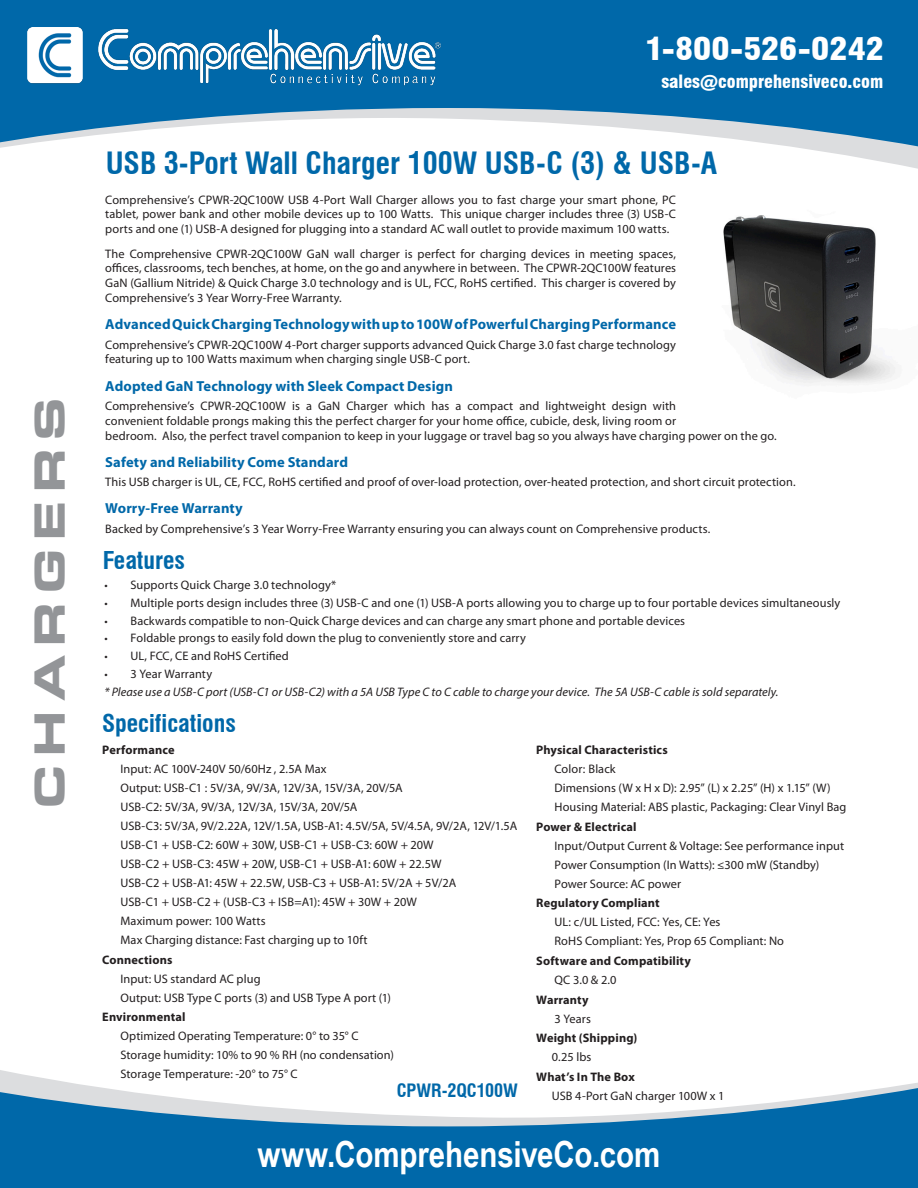
<style>
.page{position:relative;width:918px;height:1188px;background:#fff}
.page>*{position:absolute;margin:0;border:0;box-sizing:border-box;transform-origin:0 0}
.t1{font:45px "Eurostile T Blac Exte";letter-spacing:.165em;color:#939598}
.t2{font:700 36px "Arial Narrow";letter-spacing:-.005em;color:#fff}
.t3{font:900 condensed 30.45px "Swiss 721 BT";color:#fff;scale:1.11 1}
.t4{font:700 condensed 30px "Swiss 721 BT";color:#0068a9}
.t5{font:700 condensed 24px "Swiss 721 BT";color:#0068a9}
.t6{font:700 condensed 18px "Swiss 721 BT";color:#0068a9}
.t7{font:900 condensed 17.85px "Swiss 721 BT";color:#fff}
.Product_Descriptio{font:700 14.55px "Myriad Pro";letter-spacing:.005em;color:#0068a9}
.Product_Descriptio-2{font:12.3px/14.9px "Myriad Pro";letter-spacing:.005em;color:#231f20;text-align:justify}
.Product_Descriptio-3{font:700 12.3px "Myriad Pro";letter-spacing:.01em;color:#231f20}
.Product_Descriptio-4{font:italic 12.3px "Myriad Pro";color:#231f20}
.s1{font-size:11.55px}
</style>
<div class="page">
<img style="left:723px;top:215px;width:173px;height:169px">
<svg style="left:0;top:1070px;width:918px;height:14px"></svg>
<svg style="left:814px;top:150px;width:104px;height:19px"></svg>
<svg style="left:0;top:0;width:918px;height:150px;fill:#0068a9"></svg>
<svg style="left:0;top:1084px;width:918px;height:104px;fill:#0068a9"></svg>
<img style="left:27px;top:27px;width:415px;height:59px">
<p class="t1" style="left:24px;top:809px;width:413px;rotate:-90deg">CHARGERS</p>
<p class="t3" style="left:645px;top:31px;width:217px">1-800-526-0242</p>
<p class="t7" style="left:661px;top:70px;width:223px">sales@comprehensiveco.com</p>
<p class="t4" style="left:106px;top:145px;width:613px">USB 3-Port Wall Charger 100W USB-C (3) &amp; USB-A</p>
<p class="Product_Descriptio-2" style="left:105px;top:192px;width:572px">Comprehensive’s CPWR-2QC100W USB 4-Port Wall Charger allows you to fast charge your smart phone, PC tablet, power bank and other mobile devices up to 100 Watts. This unique charger includes three (3) USB-C ports and one (1) USB-A designed for plugging into a standard AC wall outlet to provide maximum 100 watts.</p>
<p class="Product_Descriptio-2" style="left:105px;top:246px;width:572px">The Comprehensive CPWR-2QC100W GaN wall charger is perfect for charging devices in meeting spaces, offices, classrooms, tech benches, at home, on the go and anywhere in between. The CPWR-2QC100W features GaN (Gallium Nitride) &amp; Quick Charge 3.0 technology and is UL, FCC, RoHS certified. This charger is covered by Comprehensive’s 3 Year Worry-Free Warranty.</p>
<p class="Product_Descriptio" style="left:105px;top:315px;width:572px">Advanced Quick Charging Technology with up to 100W of Powerful Charging Performance</p>
<p class="Product_Descriptio-2" style="left:105px;top:337px;width:572px">Comprehensive’s CPWR-2QC100W 4-Port charger supports advanced Quick Charge 3.0 fast charge technology featuring up to 100 Watts maximum when charging single USB-C port.</p>
<p class="Product_Descriptio" style="left:105px;top:376px;width:349px">Adopted GaN Technology with Sleek Compact Design</p>
<p class="Product_Descriptio-2" style="left:105px;top:398px;width:673px;text-align:left">Comprehensive’s CPWR-2QC100W is a GaN Charger which has a compact and lightweight design with<br>convenient foldable prongs making this the perfect charger for your home office, cubicle, desk, living room or<br>bedroom. Also, the perfect travel companion to keep in your luggage or travel bag so you always have charging power on the go.</p>
<p class="Product_Descriptio" style="left:105px;top:452px;width:244px">Safety and Reliability Come Standard</p>
<p class="Product_Descriptio-2" style="left:105px;top:475px;width:692px">This USB charger is UL, CE, FCC, RoHS certified and proof of over-load protection, over-heated protection, and short circuit protection.</p>
<p class="Product_Descriptio" style="left:105px;top:499px;width:139px">Worry-Free Warranty</p>
<p class="Product_Descriptio-2" style="left:105px;top:521px;width:607px">Backed by Comprehensive’s 3 Year Worry-Free Warranty ensuring you can always count on Comprehensive products.</p>
<p class="t5" style="left:103px;top:545px;width:84px">Features</p>
<p class="Product_Descriptio-2" style="left:104px;top:577px;width:234px"><span class="s1">•</span> Supports Quick Charge 3.0 technology*</p>
<p class="Product_Descriptio-2" style="left:104px;top:595px;width:738px"><span class="s1">•</span> Multiple ports design includes three (3) USB-C and one (1) USB-A ports allowing you to charge up to four portable devices simultaneously</p>
<p class="Product_Descriptio-2" style="left:104px;top:613px;width:582px"><span class="s1">•</span> Backwards compatible to non-Quick Charge devices and can charge any smart phone and portable devices</p>
<p class="Product_Descriptio-2" style="left:104px;top:631px;width:423px"><span class="s1">•</span> Foldable prongs to easily fold down the plug to conveniently store and carry</p>
<p class="Product_Descriptio-2" style="left:104px;top:649px;width:186px"><span class="s1">•</span> UL, FCC, CE and RoHS Certified</p>
<p class="Product_Descriptio-2" style="left:104px;top:666px;width:109px"><span class="s1">•</span> 3 Year Warranty</p>
<p class="Product_Descriptio-4" style="left:104px;top:684px;width:676px">* Please use a USB-C port (USB-C1 or USB-C2) with a 5A USB Type C to C cable to charge your device. The 5A USB-C cable is sold separately.</p>
<p class="t5" style="left:102px;top:709px;width:135px">Specifications</p>
<p class="Product_Descriptio-3" style="left:102px;top:742px;width:74px">Performance</p>
<p class="Product_Descriptio-2" style="left:121px;top:762px;width:208px">Input: AC 100V-240V 50/60Hz , 2.5A Max</p>
<p class="Product_Descriptio-2" style="left:121px;top:781px;width:284px">Output: USB-C1 : 5V/3A, 9V/3A, 12V/3A, 15V/3A, 20V/5A</p>
<p class="Product_Descriptio-2" style="left:121px;top:799px;width:238px">USB-C2: 5V/3A, 9V/3A, 12V/3A, 15V/3A, 20V/5A</p>
<p class="Product_Descriptio-2" style="left:121px;top:818px;width:398px">USB-C3: 5V/3A, 9V/2.22A, 12V/1.5A, USB-A1: 4.5V/5A, 5V/4.5A, 9V/2A, 12V/1.5A</p>
<p class="Product_Descriptio-2" style="left:121px;top:837px;width:315px">USB-C1 + USB-C2: 60W + 30W, USB-C1 + USB-C3: 60W + 20W</p>
<p class="Product_Descriptio-2" style="left:121px;top:856px;width:323px">USB-C2 + USB-C3: 45W + 20W, USB-C1 + USB-A1: 60W + 22.5W</p>
<p class="Product_Descriptio-2" style="left:121px;top:875px;width:337px">USB-C2 + USB-A1: 45W + 22.5W, USB-C3 + USB-A1: 5V/2A + 5V/2A</p>
<p class="Product_Descriptio-2" style="left:121px;top:894px;width:298px">USB-C1 + USB-C2 + (USB-C3 + ISB=A1): 45W + 30W + 20W</p>
<p class="Product_Descriptio-2" style="left:121px;top:913px;width:147px">Maximum power: 100 Watts</p>
<p class="Product_Descriptio-2" style="left:121px;top:932px;width:248px">Max Charging distance: Fast charging up to 10ft</p>
<p class="Product_Descriptio-3" style="left:102px;top:952px;width:72px">Connections</p>
<p class="Product_Descriptio-2" style="left:121px;top:971px;width:141px">Input: US standard AC plug</p>
<p class="Product_Descriptio-2" style="left:121px;top:990px;width:272px">Output: USB Type C ports (3) and USB Type A port (1)</p>
<p class="Product_Descriptio-3" style="left:102px;top:1009px;width:85px">Environmental</p>
<p class="Product_Descriptio-2" style="left:121px;top:1029px;width:240px">Optimized Operating Temperature: 0° to 35° C</p>
<p class="Product_Descriptio-2" style="left:121px;top:1048px;width:275px">Storage humidity: 10% to 90 % RH (no condensation)</p>
<p class="Product_Descriptio-2" style="left:121px;top:1067px;width:179px">Storage Temperature: -20° to 75° C</p>
<p class="t6" style="left:397px;top:1080px;width:123px">CPWR-2QC100W</p>
<p class="Product_Descriptio-3" style="left:536px;top:742px;width:133px">Physical Characteristics</p>
<p class="Product_Descriptio-2" style="left:555px;top:762px;width:63px">Color: Black</p>
<p class="Product_Descriptio-2" style="left:555px;top:781px;width:277px">Dimensions (W x H x D): 2.95” (L) x 2.25” (H) x 1.15” (W)</p>
<p class="Product_Descriptio-2" style="left:555px;top:799px;width:293px">Housing Material: ABS plastic, Packaging: Clear Vinyl Bag</p>
<p class="Product_Descriptio-3" style="left:536px;top:819px;width:102px">Power &amp; Electrical</p>
<p class="Product_Descriptio-2" style="left:555px;top:838px;width:291px">Input/Output Current &amp; Voltage: See performance input</p>
<p class="Product_Descriptio-2" style="left:555px;top:857px;width:266px">Power Consumption (In Watts): ≤300 mW (Standby)</p>
<p class="Product_Descriptio-2" style="left:555px;top:876px;width:128px">Power Source: AC power</p>
<p class="Product_Descriptio-3" style="left:536px;top:895px;width:125px">Regulatory Compliant</p>
<p class="Product_Descriptio-2" style="left:555px;top:915px;width:167px">UL: c/UL Listed, FCC: Yes, CE: Yes</p>
<p class="Product_Descriptio-2" style="left:555px;top:934px;width:231px">RoHS Compliant: Yes, Prop 65 Compliant: No</p>
<p class="Product_Descriptio-3" style="left:536px;top:953px;width:156px">Software and Compatibility</p>
<p class="Product_Descriptio-2" style="left:555px;top:972px;width:63px">QC 3.0 &amp; 2.0</p>
<p class="Product_Descriptio-3" style="left:536px;top:991px;width:54px">Warranty</p>
<p class="Product_Descriptio-2" style="left:555px;top:1011px;width:38px">3 Years</p>
<p class="Product_Descriptio-3" style="left:536px;top:1030px;width:103px">Weight (Shipping)</p>
<p class="Product_Descriptio-2" style="left:552px;top:1050px;width:41px">0.25 lbs</p>
<p class="Product_Descriptio-3" style="left:536px;top:1069px;width:100px">What’s In The Box</p>
<p class="Product_Descriptio-2" style="left:552px;top:1088px;width:174px">USB 4-Port GaN charger 100W x 1</p>
<p class="t2" style="left:257px;top:1127px;width:405px">www.ComprehensiveCo.com</p>
</div>
